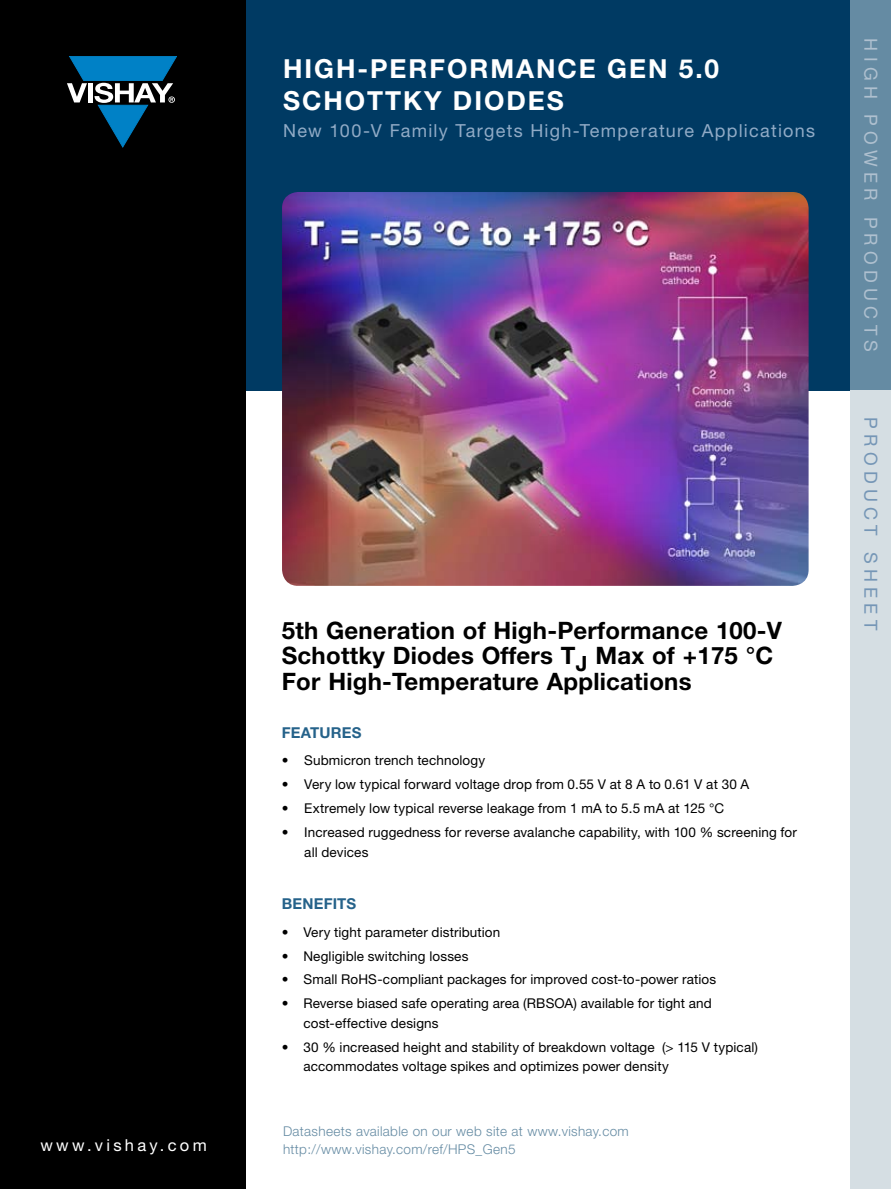
<style>
.page{position:relative;width:891px;height:1189px;background:#fff}
.page>*{position:absolute;margin:0;border:0;box-sizing:border-box;transform-origin:0 0}
.t1{font:700 26.25px/31.5px "Helvetica Neue LT Std";letter-spacing:.075em;color:#fff}
.t2{font:700 24px/25.5px "Helvetica Neue LT Std";letter-spacing:.01em;color:#000}
.t3{font:18px "Helvetica Neue LT Std";letter-spacing:.07em;color:#91abc6}
.t4{font:18px "Helvetica Neue LT Std";letter-spacing:.295em;color:#afc0cf}
.t5{font:18px "Helvetica Neue LT Std";letter-spacing:.295em;color:#7596b6}
.t6{font:16.5px "Helvetica Neue LT Std";color:#fff}
.t7{font:700 15px "Helvetica Neue LT Std";color:#25628a}
.t8{font:13.5px/19.5px "Helvetica Neue LT Std";letter-spacing:.01em;color:#000}
.t9{font:300 13.5px/18px "Helvetica Neue LT Std";letter-spacing:.025em;color:#658ba3}
</style>
<div class="page">
<div style="left:244px;top:0;width:613px;height:390px;background:#003a63"></div>
<div style="left:850px;top:0;width:41px;height:390px;background:#658ba3"></div>
<div style="left:850px;top:390px;width:41px;height:798px;background:#d5dee3"></div>
<div style="left:0;top:0;width:245px;height:1188px;background:#000"></div>
<svg style="left:67px;top:56px;width:110px;height:91px"></svg>
<img style="left:282px;top:192px;width:526px;height:393px">
<p class="t6" style="left:40px;top:1134px;width:168px">www.vishay.com</p>
<h1 class="t1" style="left:283px;top:53px;width:438px">High-Performance Gen 5.0<br>Schottky Diodes</h1>
<h3 class="t3" style="left:283px;top:120px;width:534px">New 100-V Family Targets High-Temperature Applications</h3>
<h2 class="t2" style="left:282px;top:616px;width:502px">5th Generation of High-Performance 100-V<br>Schottky Diodes Offers T<sub>J</sub> Max of +175 °C<br>For High-Temperature Applications</h2>
<p class="t7" style="left:282px;top:723px;width:11px">FEAT</p>
<p class="t7" style="left:320px;top:723px;width:43px">URES</p>
<p class="t8" style="left:282px;top:750px;width:205px">• Submicron trench technology</p>
<p class="t8" style="left:282px;top:774px;width:469px">• Very low typical forward voltage drop from 0.55 V at 8 A to 0.61 V at 30 A</p>
<p class="t8" style="left:282px;top:798px;width:444px">• Extremely low typical reverse leakage from 1 mA to 5.5 mA at 125 °C</p>
<p class="t8" style="left:304px;top:822px;width:494px;text-indent:-23px">• Increased ruggedness for reverse avalanche capability, with 100 % screening for all devices</p>
<p class="t7" style="left:282px;top:893px;width:21px">BENEFIT</p>
<p class="t7" style="left:347px;top:893px;width:11px">S</p>
<p class="t8" style="left:282px;top:921px;width:220px">• Very tight parameter distribution</p>
<p class="t8" style="left:282px;top:945px;width:188px">• Negligible switching losses</p>
<p class="t8" style="left:282px;top:969px;width:436px">• Small RoHS-compliant packages for improved cost-to-power ratios</p>
<p class="t8" style="left:303px;top:993px;width:410px;text-indent:-22px">• Reverse biased safe operating area (RBSOA) available for tight and cost-effective designs</p>
<p class="t8" style="left:303px;top:1036px;width:456px;text-indent:-22px">• 30 % increased height and stability of breakdown voltage (&gt; 115 V typical) accommodates voltage spikes and optimizes power density</p>
<p class="t9" style="left:283px;top:1121px;width:347px">Datasheets available on our web site at www.vishay.com http://www.vishay.com/ref/HPS_Gen5</p>
<h3 class="t4" style="left:881px;top:38px;width:312px;rotate:90deg">H igh Power Products</h3>
<h3 class="t5" style="left:881px;top:417px;width:214px;rotate:90deg">Product Sheet</h3>
</div>
